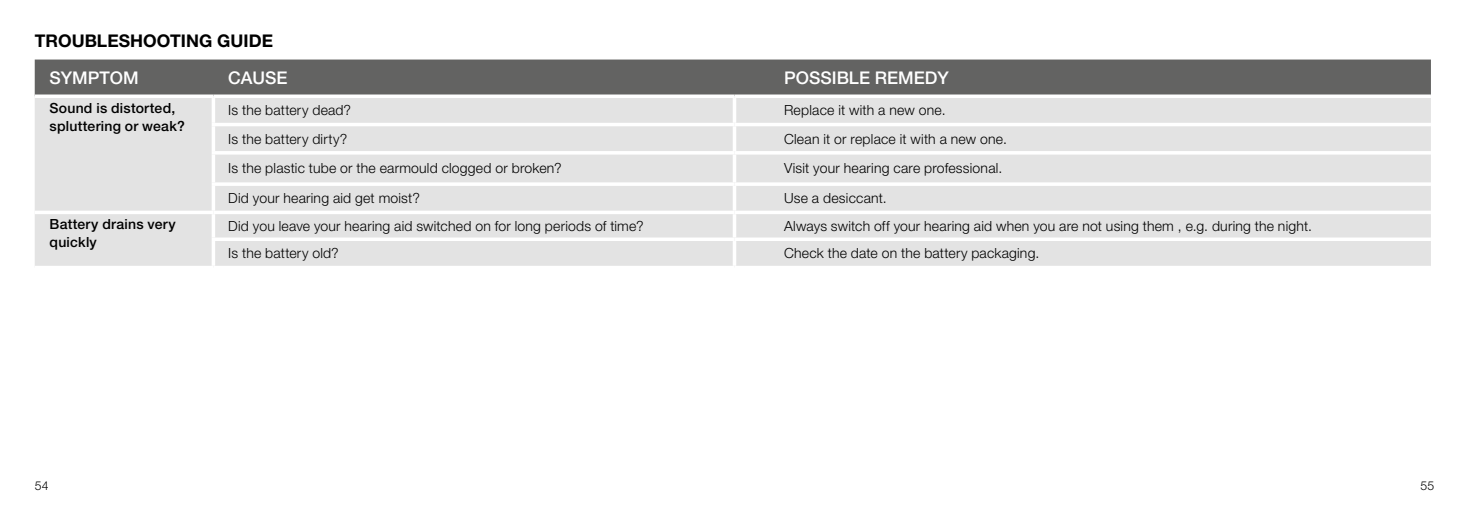
<style>
.page{position:relative;width:1469px;height:521px;background:#fff}
.page>*{position:absolute;margin:0;border:0;box-sizing:border-box;transform-origin:0 0}
.t1{font:500 17.5px "Helvetica Neue LT Pro";color:#fff}
.t2{font:700 17.5px "Helvetica Neue LT Pro";color:#000}
.t3{font:300 14px "Helvetica Neue LT Pro";letter-spacing:.015em;color:#000}
.t4{font:500 14px/17.5px "Helvetica Neue LT Pro";letter-spacing:.015em;color:#000}
.t5{font:300 12.25px "Helvetica Neue LT Pro";color:#000}
</style>
<div class="page">
<div style="left:35px;top:60px;width:1395px;height:34px;background:#636362"></div>
<div style="left:35px;top:98px;width:1395px;height:168px;background:#e3e3e3"></div>
<svg style="left:35px;top:94px;width:178px;height:1px"></svg>
<svg style="left:213px;top:94px;width:521px;height:2px"></svg>
<svg style="left:734px;top:94px;width:696px;height:2px"></svg>
<svg style="left:732px;top:98px;width:4px;height:25px"></svg>
<hr style="left:212px;top:123px;width:522px;height:3px;background:#fff">
<hr style="left:734px;top:123px;width:696px;height:3px;background:#fff">
<svg style="left:732px;top:126px;width:4px;height:25px"></svg>
<hr style="left:212px;top:151px;width:522px;height:4px;background:#fff">
<hr style="left:734px;top:151px;width:696px;height:4px;background:#fff">
<svg style="left:732px;top:155px;width:4px;height:27px"></svg>
<hr style="left:212px;top:182px;width:522px;height:4px;background:#fff">
<hr style="left:734px;top:182px;width:696px;height:4px;background:#fff">
<svg style="left:732px;top:186px;width:4px;height:25px"></svg>
<hr style="left:35px;top:211px;width:178px;height:3px;background:#fff">
<hr style="left:213px;top:211px;width:521px;height:3px;background:#fff">
<hr style="left:734px;top:211px;width:696px;height:3px;background:#fff">
<svg style="left:732px;top:214px;width:4px;height:23px"></svg>
<svg style="left:212px;top:237px;width:522px;height:4px"></svg>
<svg style="left:734px;top:237px;width:696px;height:4px"></svg>
<svg style="left:732px;top:241px;width:4px;height:25px"></svg>
<hr style="left:212px;top:98px;width:3px;height:25px;background:#fff">
<hr style="left:212px;top:126px;width:3px;height:25px;background:#fff">
<hr style="left:212px;top:155px;width:3px;height:27px;background:#fff">
<hr style="left:212px;top:186px;width:3px;height:25px;background:#fff">
<hr style="left:212px;top:214px;width:3px;height:23px;background:#fff">
<hr style="left:212px;top:241px;width:3px;height:25px;background:#fff">
<p class="t2" style="left:35px;top:30px;width:240px">TROUBLESHOOTING GUIDE</p>
<p class="t1" style="left:50px;top:67px;width:91px">SYMPTOM</p>
<p class="t1" style="left:228px;top:67px;width:61px">CAUSE</p>
<p class="t1" style="left:784px;top:67px;width:166px">POSSIBLE REMEDY</p>
<p class="t4" style="left:50px;top:99px;width:137px">Sound is distorted, spluttering or weak?</p>
<p class="t3" style="left:228px;top:102px;width:124px">Is the battery dead?</p>
<p class="t3" style="left:784px;top:102px;width:163px">Replace it with a new one.</p>
<p class="t3" style="left:228px;top:130px;width:120px">Is the battery dirty?</p>
<p class="t3" style="left:784px;top:130px;width:224px">Clean it or replace it with a new one.</p>
<p class="t3" style="left:228px;top:160px;width:335px">Is the plastic tube or the earmould clogged or broken?</p>
<p class="t3" style="left:784px;top:160px;width:220px">Visit your hearing care professional.</p>
<p class="t3" style="left:228px;top:190px;width:193px">Did your hearing aid get moist?</p>
<p class="t3" style="left:784px;top:190px;width:104px">Use a desiccant.</p>
<p class="t4" style="left:50px;top:216px;width:128px">Battery drains very quickly</p>
<p class="t3" style="left:228px;top:217px;width:417px">Did you leave your hearing aid switched on for long periods of time?</p>
<p class="t3" style="left:784px;top:217px;width:529px">Always switch off your hearing aid when you are not using them , e.g. during the night.</p>
<p class="t3" style="left:228px;top:245px;width:112px">Is the battery old?</p>
<p class="t3" style="left:784px;top:245px;width:257px">Check the date on the battery packaging.</p>
<p class="t5" style="left:35px;top:478px;width:15px">54</p>
<p class="t5" style="left:1420px;top:478px;width:15px">55</p>
</div>
